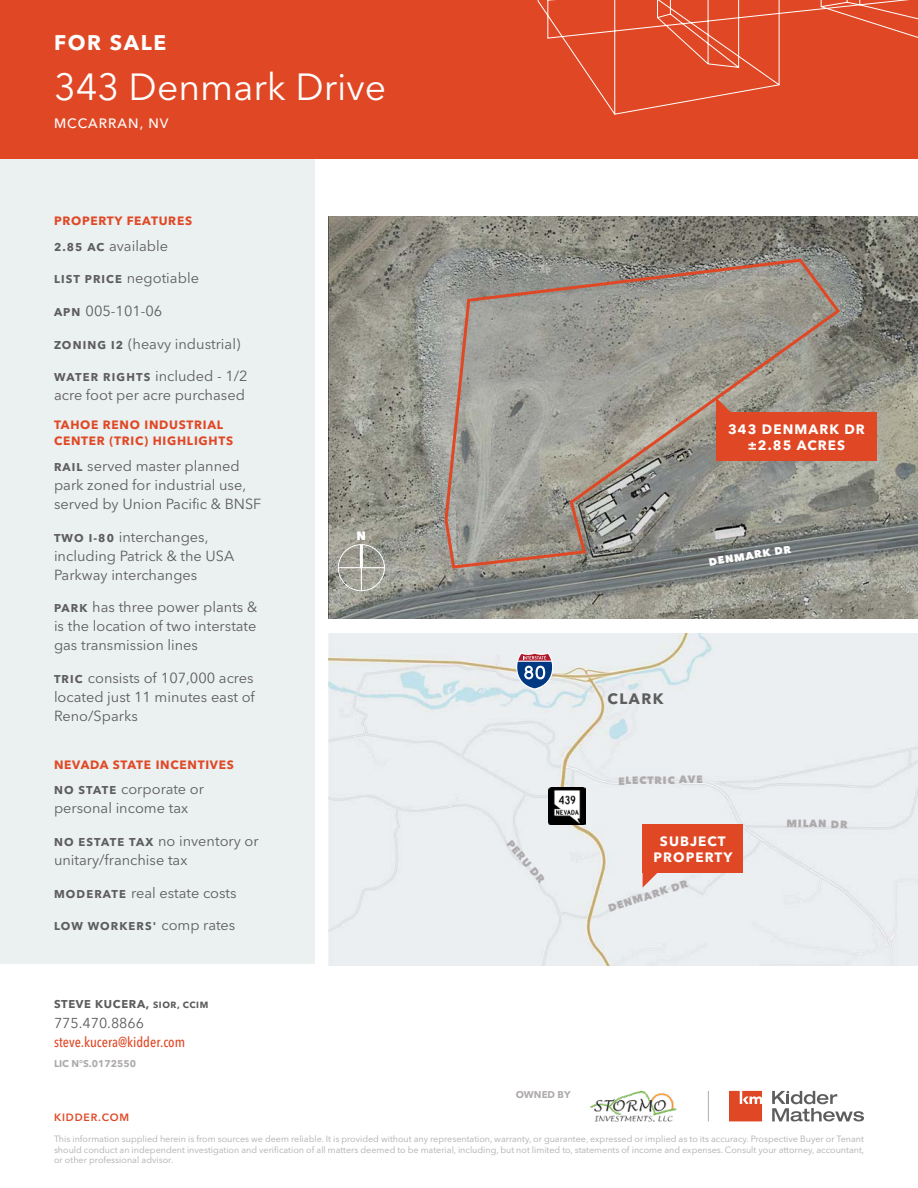
<style>
.page{position:relative;width:918px;height:1188px;background:#fff}
.page>*{position:absolute;margin:0;border:0;box-sizing:border-box;transform-origin:0 0}
.Property_Name_-_Whit{font:37.5px "Avenir Next LT Pro";color:#fff}
.For_Lease___Sale__Af{font:700 21px "Avenir Next LT Pro";letter-spacing:.08em;color:#fff}
.Neighborhoods__Small{font:700 15px "Avenir Next LT Pro";letter-spacing:.1em;color:#5e5d5d}
.Bullets{font:14.55px/19px "Avenir Next LT Pro";color:#5e5d5d}
.Contact_Info_-_Ash{font:500 condensed 14.25px "Avenir Next LT Pro";color:#e04825}
.Contact_Info_-_Ash-2{font:14.25px "Avenir Next LT Pro";color:#5e5d5d}
.Subject_Property_Cal{font:700 13.5px/16.5px "Avenir Next LT Pro";letter-spacing:.08em;color:#fff;text-align:center}
.Property_Address_-_W{font:500 13.5px "Avenir Next LT Pro";letter-spacing:.08em;color:#fff}
.Table_Title_-_Orange{font:700 12px/16.5px "Avenir Next LT Pro";letter-spacing:.06em;color:#e04825}
.t1{font:800 12px "Avenir Next LT Pro";color:#fff}
.Contact_Info_-_Ash-3{font:700 11.25px "Avenir Next LT Pro";letter-spacing:.06em;color:#5e5d5d}
.Bullets-2{font:700 11.25px "Avenir Next LT Pro";letter-spacing:.1em;color:#5e5d5d}
.Street_Names_-_Aeria{font:800 10.5px "Avenir Next LT Pro";color:#afabac}
.t2{font:600 10.5px "Avenir Next LT Pro";letter-spacing:.08em;color:#e04825}
.Street_Names_-_Aeria-2{font:800 10.5px "Avenir Next LT Pro";color:#fff}
.Contact_Info_-_Ash-4{font:700 9.75px "Avenir Next LT Pro";color:#afabac}
.t3{font:9px/10.8px "Avenir Next LT Pro";color:#afabac;text-align:justify}
.s1{font-weight:700;font-size:11.25px}
.s2{font-weight:400;font-size:14.55px}
.s3{font-size:9px}
</style>
<div class="page">
<div style="left:0;top:0;width:918px;height:159px;background:#e04825"></div>
<div style="left:0;top:159px;width:315px;height:805px;background:#ebf0f1"></div>
<svg style="left:772px;top:1091px;width:92px;height:30px"></svg>
<svg style="left:729px;top:1091px;width:33px;height:30px"></svg>
<hr style="left:708px;top:1091px;width:1px;height:30px;background:#afabac">
<svg style="left:537px;top:0;width:381px;height:115px"></svg>
<img style="left:591px;top:1092px;width:86px;height:29px">
<img style="left:328px;top:216px;width:590px;height:403px">
<img style="left:329px;top:634px;width:589px;height:331px">
<div style="left:716px;top:413px;width:161px;height:48px;background:#e04825"></div>
<svg style="left:643px;top:873px;width:14px;height:15px"></svg>
<div style="left:643px;top:825px;width:100px;height:48px;background:#e04825"></div>
<div style="left:338px;top:544px;width:47px;height:47px;border:1px solid #fff;border-radius:50%"></div>
<hr style="left:360px;top:545px;width:3px;height:23px;background:#fff">
<hr style="left:338px;top:567px;width:46px;height:1px;background:#fff">
<svg style="left:361px;top:568px;width:1px;height:23px"></svg>
<svg style="left:443px;top:257px;width:399px;height:313px;background:#9c9188"></svg>
<img style="left:548px;top:787px;width:37px;height:38px">
<svg style="left:516px;top:652px;width:37px;height:38px"></svg>
<p class="For_Lease___Sale__Af" style="left:54px;top:30px;width:114px">FOR SALE</p>
<p class="Property_Name_-_Whit" style="left:54px;top:64px;width:334px">343 Denmark Drive</p>
<p class="Property_Address_-_W" style="left:54px;top:115px;width:116px">MCCARRAN, NV</p>
<p class="Table_Title_-_Orange" style="left:54px;top:213px;width:140px">PROPERTY FEATURES</p>
<p class="Bullets" style="left:54px;top:236px;width:116px"><span class="s1">2.85 AC</span> available</p>
<p class="Bullets" style="left:54px;top:269px;width:146px"><span class="s1">LIST PRICE</span> negotiable</p>
<p class="Bullets" style="left:54px;top:301px;width:110px"><span class="s1">APN</span> 005-101-06</p>
<p class="Bullets" style="left:54px;top:334px;width:188px"><span class="s1">ZONING I2</span> (heavy industrial)</p>
<p class="Bullets" style="left:54px;top:366px;width:195px"><span class="s1">WATER RIGHTS</span> included - 1/2 acre foot per acre purchased</p>
<p class="Table_Title_-_Orange" style="left:54px;top:416px;width:181px">TAHOE RENO INDUSTRIAL<br>CENTER (TRIC) HIGHLIGHTS</p>
<p class="Bullets" style="left:54px;top:456px;width:209px"><span class="s1">RAIL</span> served master planned park zoned for industrial use, served by Union Pacific &amp; BNSF</p>
<p class="Bullets" style="left:54px;top:527px;width:182px"><span class="s1">TWO I-80</span> interchanges, including Patrick &amp; the USA<br>Parkway interchanges</p>
<p class="Bullets" style="left:54px;top:598px;width:205px;text-align:justify"><span class="s1">PARK</span> has three power plants &amp; is the location of two interstate gas transmission lines</p>
<p class="Bullets" style="left:54px;top:668px;width:202px;text-align:justify"><span class="s1">TRIC</span> consists of 107,000 acres located just 11 minutes east of Reno/Sparks</p>
<p class="Table_Title_-_Orange" style="left:54px;top:756px;width:181px">NEVADA STATE INCENTIVES</p>
<p class="Bullets" style="left:54px;top:780px;width:152px"><span class="s1">NO STATE</span> corporate or personal income tax</p>
<p class="Bullets" style="left:54px;top:831px;width:206px"><span class="s1">NO ESTATE TAX</span> no inventory or unitary/franchise tax</p>
<p class="Bullets" style="left:54px;top:883px;width:184px"><span class="s1">MODERATE</span> real estate costs</p>
<p class="Bullets-2" style="left:54px;top:919px;width:183px">LOW WORKERS' <span class="s2">comp rates</span></p>
<p class="Contact_Info_-_Ash-3" style="left:54px;top:997px;width:156px">STEVE KUCERA, <span class="s3">SIOR, CCIM</span></p>
<p class="Contact_Info_-_Ash-2" style="left:54px;top:1014px;width:92px">775.470.8866</p>
<p class="Contact_Info_-_Ash" style="left:54px;top:1033px;width:133px">steve.kucera@kidder.com</p>
<p class="Contact_Info_-_Ash-4" style="left:54px;top:1057px;width:83px">LIC N°S.0172550</p>
<p class="t2" style="left:54px;top:1111px;width:77px">KIDDER.COM</p>
<p class="t1" style="left:357px;top:529px;width:11px">N</p>
<p class="Street_Names_-_Aeria" style="left:514px;top:837px;width:54px;rotate:50deg">PERU DR</p>
<p class="Subject_Property_Cal" style="left:728px;top:420px;width:138px">343 DENMARK DR ±2.85 ACRES</p>
<p class="Street_Names_-_Aeria-2" style="left:708px;top:555px;width:84px;rotate:-9deg">DENMARK DR</p>
<p class="Neighborhoods__Small" style="left:608px;top:689px;width:57px">CLARK</p>
<p class="Street_Names_-_Aeria" style="left:618px;top:774px;width:86px;rotate:-1deg">ELECTRIC AVE</p>
<p class="Subject_Property_Cal" style="left:653px;top:832px;width:80px">SUBJECT<br>PROPERTY</p>
<p class="Street_Names_-_Aeria" style="left:607px;top:902px;width:84px;rotate:-18deg">DENMARK DR</p>
<p class="Street_Names_-_Aeria" style="left:787px;top:817px;width:62px;rotate:1deg">MILAN DR</p>
<p class="Contact_Info_-_Ash-4" style="left:516px;top:1089px;width:56px">OWNED BY</p>
<p class="t3" style="left:54px;top:1133px;width:812px">This information supplied herein is from sources we deem reliable. It is provided without any representation, warranty, or guarantee, expressed or implied as to its accuracy. Prospective Buyer or Tenant should conduct an independent investigation and verification of all matters deemed to be material, including, but not limited to, statements of income and expenses. Consult your attorney, accountant, or other professional advisor.</p>
</div>
